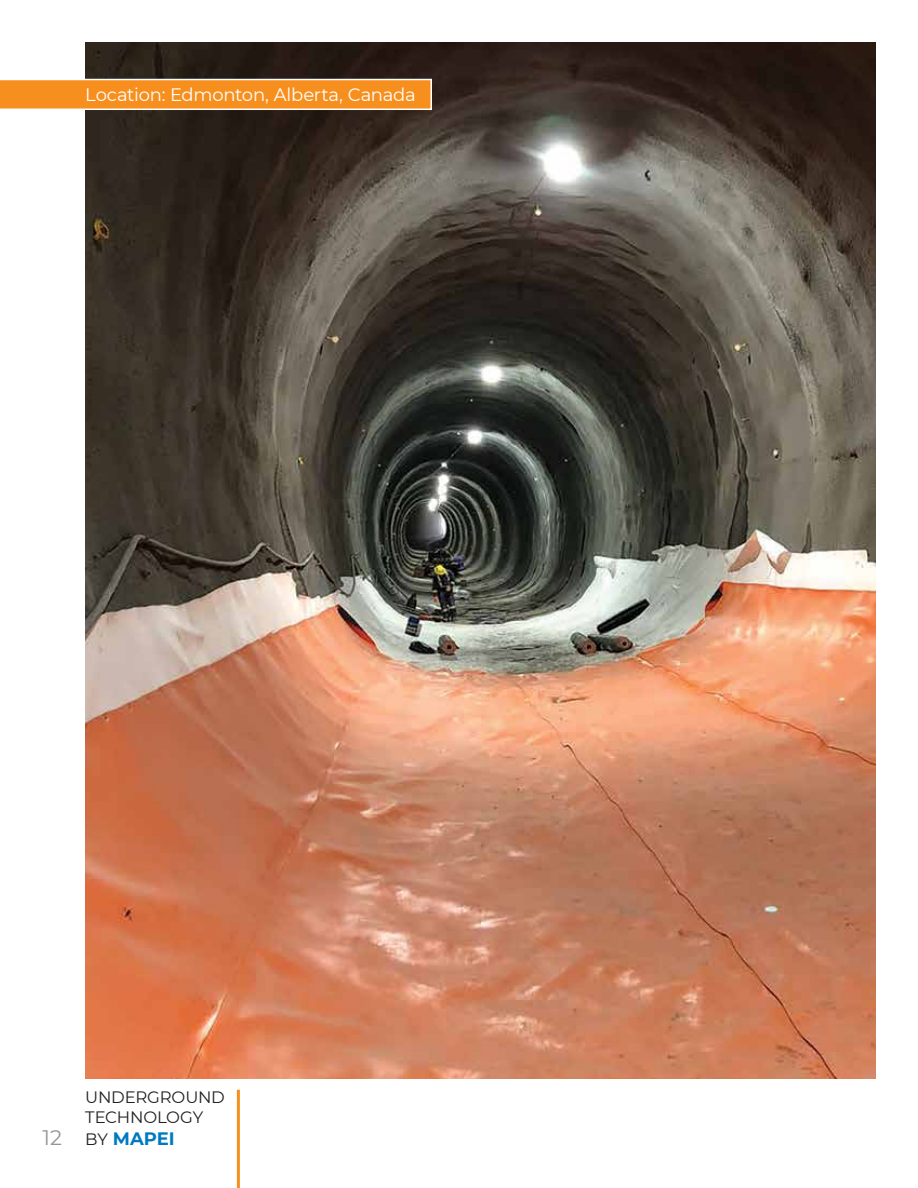
<style>
.page{position:relative;width:918px;height:1188px;background:#fff}
.page>*{position:absolute;margin:0;border:0;box-sizing:border-box;transform-origin:0 0}
.t1{font:21px "Montserrat";color:#939598}
.t2{font:18px "Montserrat";letter-spacing:-.01em;color:#fff}
.t3{font:700 18px "Montserrat";color:#0079c1}
.t4{font:16.5px/19.8px "Montserrat";letter-spacing:-.015em;color:#231f20}
.s1{font-weight:400;font-size:16.5px;color:#231f20}
</style>
<div class="page">
<hr style="left:237px;top:1090px;width:3px;height:98px;background:#f78f1e">
<img style="left:85px;top:43px;width:790px;height:1036px">
<svg style="left:0;top:79px;width:432px;height:31px;background:#f79831"></svg>
<p class="t2" style="left:85px;top:82px;width:332px">Location: Edmonton, Alberta, Canada</p>
<p class="t1" style="left:43px;top:1123px;width:21px">12</p>
<p class="t4" style="left:85px;top:1087px;width:141px">UNDERGROUND<br>TECHNOLOGY</p>
<p class="t3" style="left:85px;top:1126px;width:91px"><span class="s1">BY</span> MAPEI</p>
</div>
